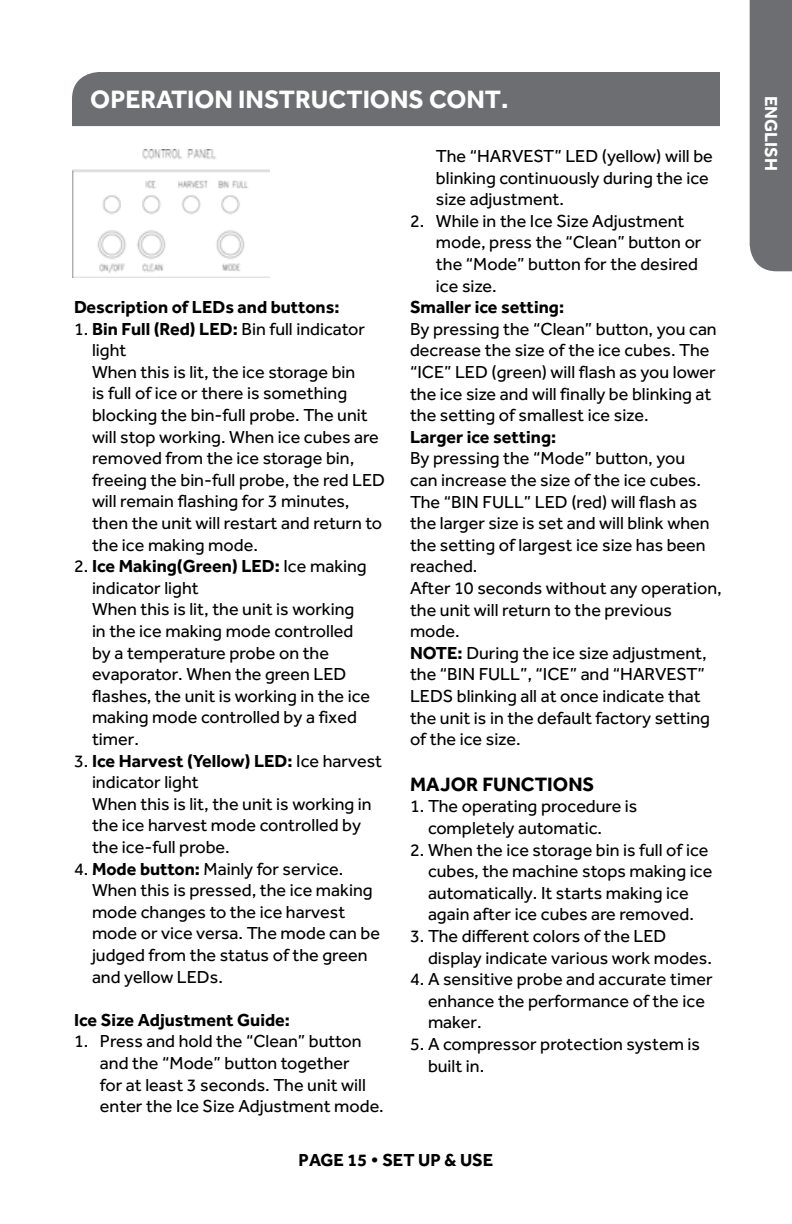
<style>
.page{position:relative;width:792px;height:1224px;background:#fff}
.page>*{position:absolute;margin:0;border:0;box-sizing:border-box;transform-origin:0 0}
.t1{font:700 26px "Effra";color:#fff}
.t2{font:700 20px "Effra";color:#000}
.t3{font:18px/21.6px "Effra";color:#000}
.t4{font:700 18px "Effra";color:#000}
.t5{font:700 18px "Effra";color:#fff}
.s1{font-weight:700}
</style>
<div class="page">
<div style="left:72px;top:72px;width:648px;height:54px;background:#6d6e71"></div>
<div style="left:750px;top:0;width:42px;height:271px;background:#6d6e71"></div>
<img style="left:72px;top:150px;width:198px;height:128px">
<h1 class="t1" style="left:90px;top:84px;width:18px">Opera</h1>
<h1 class="t1" style="left:171px;top:84px;width:339px">tion Instructions Cont.</h1>
<p class="t5" style="left:782px;top:96px;width:74px;rotate:90deg">English</p>
<p class="t3" style="left:436px;top:145px;width:278px">The “HARVEST” LED (yellow) will be blinking continuously during the ice size adjustment.</p>
<p class="t3" style="left:436px;top:210px;width:267px;text-indent:-26px">2. While in the Ice Size Adjustment mode, press the “Clean” button or the “Mode” button for the desired ice size.</p>
<p class="t4" style="left:410px;top:296px;width:156px">Smaller ice setting:</p>
<p class="t3" style="left:410px;top:318px;width:308px">By pressing the “Clean” button, you can decrease the size of the ice cubes. The “ICE” LED (green) will flash as you lower the ice size and will finally be blinking at the setting of smallest ice size.</p>
<p class="t4" style="left:410px;top:426px;width:148px">Larger ice setting:</p>
<p class="t3" style="left:410px;top:447px;width:313px">By pressing the “Mode” button, you<br>can increase the size of the ice cubes.<br>The “BIN FULL” LED (red) will flash as the larger size is set and will blink when the setting of largest ice size has been reached.<br>After 10 seconds without any operation, the unit will return to the previous mode.</p>
<p class="t4" style="left:410px;top:642px;width:13px">NOT</p>
<p class="t4" style="left:74px;top:296px;width:267px">Description of LEDs and buttons:</p>
<p class="t3" style="left:92px;top:318px;width:295px;text-indent:-18px">1. <span class="s1">Bin Full (Red) LED:</span> Bin full indicator light<br>When this is lit, the ice storage bin<br>is full of ice or there is something blocking the bin-full probe. The unit will stop working. When ice cubes are removed from the ice storage bin, freeing the bin-full probe, the red LED will remain flashing for 3 minutes, then the unit will restart and return to the ice making mode.</p>
<p class="t3" style="left:92px;top:555px;width:280px;text-indent:-18px">2. <span class="s1">Ice Making(Green) LED:</span> Ice making indicator light<br>When this is lit, the unit is working in the ice making mode controlled by a temperature probe on the evaporator. When the green LED flashes, the unit is working in the ice making mode controlled by a fixed timer.</p>
<p class="t3" style="left:92px;top:750px;width:292px;text-indent:-18px">3. <span class="s1">Ice Harvest (Yellow) LED:</span> Ice harvest indicator light<br>When this is lit, the unit is working in the ice harvest mode controlled by the ice-full probe.</p>
<p class="t3" style="left:92px;top:858px;width:290px;text-indent:-18px">4. <span class="s1">Mode button:</span> Mainly for service.<br>When this is pressed, the ice making mode changes to the ice harvest mode or vice versa. The mode can be judged from the status of the green and yellow LEDs.</p>
<p class="t4" style="left:74px;top:1009px;width:217px">Ice Size Adjustment Guide:</p>
<p class="t3" style="left:100px;top:1030px;width:285px;text-indent:-26px">1. Press and hold the “Clean” button and the “Mode” button together<br>for at least 3 seconds. The unit will enter the Ice Size Adjustment mode.</p>
<p class="t3" style="left:410px;top:642px;width:302px;text-indent:37px"><span class="s1">E:</span> During the ice size adjustment, the “BIN FULL”, “ICE” and “HARVEST” LEDS blinking all at once indicate that the unit is in the default factory setting of the ice size.</p>
<p class="t2" style="left:410px;top:772px;width:111px">MAJOR FUNCT</p>
<p class="t2" style="left:547px;top:772px;width:49px">IONS</p>
<p class="t3" style="left:428px;top:795px;width:211px;text-indent:-18px">1. The operating procedure is completely automatic.</p>
<p class="t3" style="left:428px;top:839px;width:286px;text-indent:-18px">2. When the ice storage bin is full of ice cubes, the machine stops making ice automatically. It starts making ice again after ice cubes are removed.</p>
<p class="t3" style="left:428px;top:925px;width:286px;text-indent:-18px">3. The different colors of the LED display indicate various work modes.</p>
<p class="t3" style="left:428px;top:968px;width:286px;text-indent:-18px">4. A sensitive probe and accurate timer enhance the performance of the ice maker.</p>
<p class="t3" style="left:428px;top:1033px;width:274px;text-indent:-18px">5. A compressor protection system is built in.</p>
<p class="t4" style="left:299px;top:1149px;width:196px">Page 15 • Set Up &amp; Use</p>
</div>
